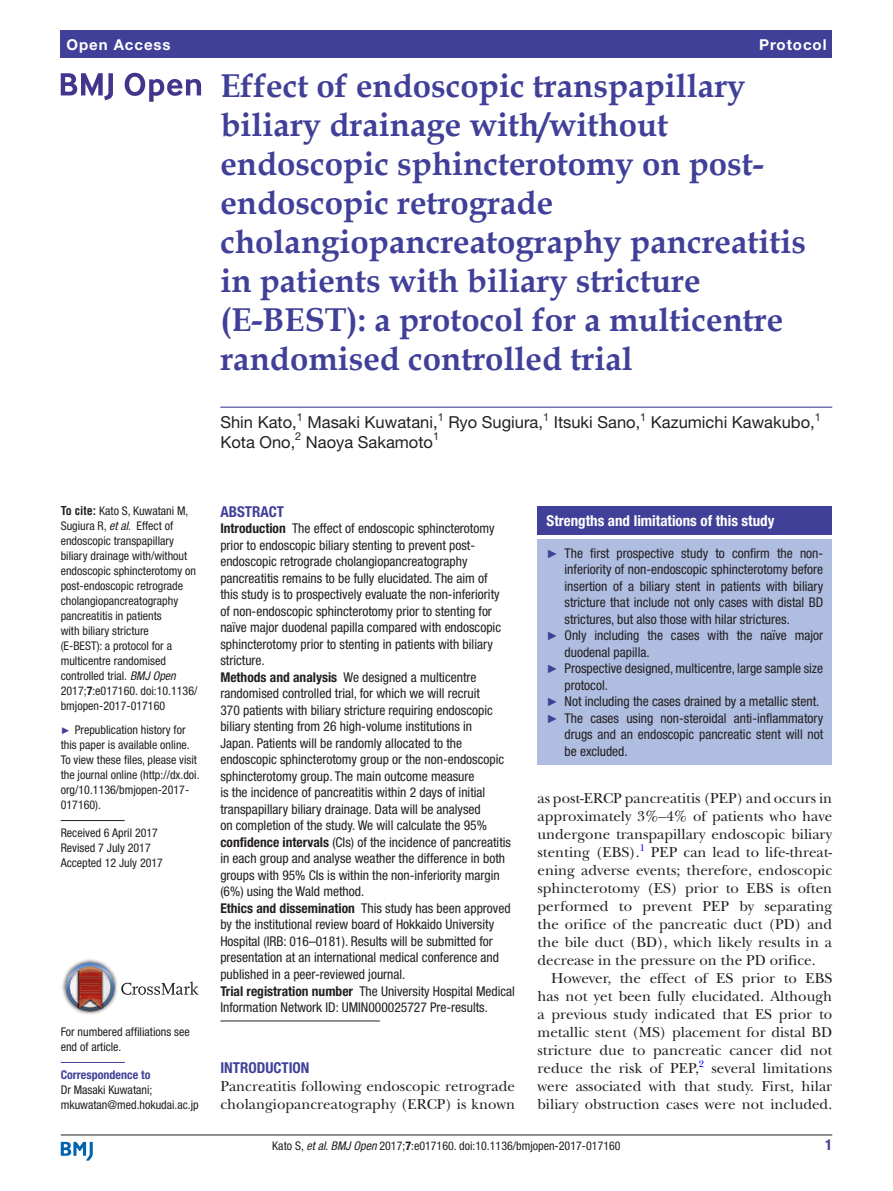
<style>
.page{position:relative;width:893px;height:1191px;background:#fff}
.page>*{position:absolute;margin:0;border:0;box-sizing:border-box;transform-origin:0 0}
.t1{font:700 33px/39px "Book Antiqua";color:#414099}
.t2{font:16.5px "Helvetica Neue LT Std";color:#231f20}
.t3{font:15px/18px "New Baskerville";color:#231f20;text-align:justify}
.t4{font:700 condensed 15px "Helvetica Neue LT Std";color:#fff}
.t5{font:700 condensed 15px "Helvetica Neue LT Std";color:#414099}
.t6{font:700 15px "Helvetica Neue LT Std";letter-spacing:.065em;color:#fff}
.t7{font:condensed 13.5px/16.5px "Helvetica Neue LT Std";color:#231f20}
.t8{font:condensed 12px/15px "Helvetica Neue LT Std";color:#231f20}
.t9{font:700 condensed 12px "Helvetica Neue LT Std";color:#414099}
.t10{font:10.95px "Helvetica Neue LT Std";color:#231f20}
.s1{font-family:"Helvetica LT Std";font-weight:700}
.s2{font-style:italic}
.s3{font-weight:700}
.s4{font-family:"Arial";font-stretch:normal;font-size:9.75px;color:#414099}
.s5{font-family:"Arial";font-stretch:normal;font-size:12px;color:#414099}
.s6{font-family:"Times New Roman"}
</style>
<div class="page">
<hr style="left:61px;top:1134px;width:771px;height:1px;background:#231f20">
<svg style="left:61px;top:1141px;width:32px;height:19px"></svg>
<div style="left:61px;top:31px;width:771px;height:27px;background:#414099"></div>
<hr style="left:220px;top:1020px;width:160px;height:1px;background:#231f20">
<hr style="left:220px;top:406px;width:612px;height:2px;background:#414099">
<hr style="left:61px;top:820px;width:64px;height:1px;background:#231f20">
<hr style="left:61px;top:1062px;width:64px;height:1px;background:#414099">
<svg style="left:61px;top:73px;width:52px;height:27px"></svg>
<svg style="left:125px;top:73px;width:76px;height:29px"></svg>
<img style="left:62px;top:959px;width:55px;height:55px">
<svg style="left:66px;top:962px;width:49px;height:49px;background:#a78689"></svg>
<svg style="left:121px;top:981px;width:78px;height:13px"></svg>
<div style="left:538px;top:506px;width:294px;height:29px;background:#414099"></div>
<div style="left:538px;top:539px;width:294px;height:225px;background:#afbde1"></div>
<p class="t6" style="left:66px;top:35px;width:106px">Open Access</p>
<p class="t6" style="left:759px;top:35px;width:69px">Protocol</p>
<p class="t1" style="left:220px;top:66px;width:587px">Effect of endoscopic transpapillary biliary drainage with/without endoscopic sphincterotomy on post&shy;endoscopic retrograde cholangiopancreatography pancreatitis in patients with biliary stricture (E-BEST): a protocol for a multicentre randomised controlled trial</p>
<p class="t2" style="left:220px;top:413px;width:78px">Shin Kato,</p>
<p class="t10" style="left:297px;top:410px;width:8px">1</p>
<p class="t2" style="left:307px;top:413px;width:132px">Masaki Kuwatani,</p>
<p class="t10" style="left:438px;top:410px;width:8px">1</p>
<p class="t2" style="left:448px;top:413px;width:96px">Ryo Sugiura,</p>
<p class="t10" style="left:543px;top:410px;width:8px">1</p>
<p class="t2" style="left:554px;top:413px;width:88px">Itsuki Sano,</p>
<p class="t10" style="left:640px;top:410px;width:8px">1</p>
<p class="t2" style="left:651px;top:413px;width:165px">Kazumichi Kawakubo,</p>
<p class="t10" style="left:815px;top:410px;width:8px">1</p>
<p class="t2" style="left:220px;top:432px;width:220px">Kota Ono,<sup>2</sup> Naoya Sakamoto<sup>1</sup></p>
<p class="t8" style="left:61px;top:503px;width:138px"><span class="s1">To cite:</span> Kato S, Kuwatani M,<br>Sugiura R, <span class="s2">et al</span>. Effect of endoscopic transpapillary biliary drainage with/without endoscopic sphincterotomy on post-endoscopic retrograde cholangiopancreatography pancreatitis in patients<br>with biliary stricture<br>(E-BEST): a protocol for a multicentre randomised controlled trial. <span class="s2">BMJ Open<br></span>2017;<span class="s3">7</span>:e017160. doi:10.1136/ bmjopen-2017-017160</p>
<p class="t8" style="left:61px;top:722px;width:140px"><span class="s4">►</span> Prepublication history for this paper is available online.<br>To view these files, please visit the journal online (http://dx.doi. org/10.1136/bmjopen-2017-<br>017160).</p>
<p class="t8" style="left:61px;top:825px;width:104px">Received 6 April 2017<br>Revised 7 July 2017<br>Accepted 12 July 2017</p>
<p class="t8" style="left:61px;top:1024px;width:130px">For numbered affiliations see end of article.</p>
<p class="t9" style="left:61px;top:1067px;width:91px">Correspondence to</p>
<p class="t8" style="left:61px;top:1082px;width:140px">Dr Masaki Kuwatani; mkuwatan@med.hokudai.ac.jp</p>
<p class="t5" style="left:220px;top:502px;width:65px">Abstract</p>
<p class="t7" style="left:220px;top:520px;width:296px"><span class="s3">Introduction</span> The effect of endoscopic sphincterotomy prior to endoscopic biliary stenting to prevent post&shy;endoscopic retrograde cholangiopancreatography pancreatitis remains to be fully elucidated. The aim of<br>this study is to prospectively evaluate the non-inferiority<br>of non-endoscopic sphincterotomy prior to stenting for naïve major duodenal papilla compared with endoscopic sphincterotomy prior to stenting in patients with biliary stricture.<br><span class="s3">Methods and analysis</span> We designed a multicentre randomised controlled trial, for which we will recruit<br>370 patients with biliary stricture requiring endoscopic biliary stenting from 26 high-volume institutions in<br>Japan. Patients will be randomly allocated to the endoscopic sphincterotomy group or the non-endoscopic sphincterotomy group. The main outcome measure<br>is the incidence of pancreatitis within 2 days of initial transpapillary biliary drainage. Data will be analysed<br>on completion of the study. We will calculate the 95% <span class="s3">confidence intervals</span> (CIs) of the incidence of pancreatitis in each group and analyse weather the difference in both groups with 95% CIs is within the non-inferiority margin (6%) using the Wald method.<br><span class="s3">Ethics and dissemination</span> This study has been approved by the institutional review board of Hokkaido University Hospital (IRB: 016–0181). Results will be submitted for presentation at an international medical conference and published in a peer-reviewed journal.<br><span class="s3">Trial registration number</span> The University Hospital Medical Information Network ID: UMIN000025727 Pre-results.</p>
<p class="t5" style="left:220px;top:1059px;width:91px">Introduction</p>
<p class="t3" style="left:220px;top:1077px;width:296px">Pancreatitis following endoscopic retrograde cholangiopancreatography (ERCP) is known</p>
<p class="t4" style="left:547px;top:511px;width:229px">Strengths and limitations of this study</p>
<p class="t7" style="left:547px;top:544px;width:278px"><span class="s5">►</span> The first prospective study to confirm the non-</p>
<p class="t7" style="left:565px;top:561px;width:260px">inferiority of non-endoscopic sphincterotomy before</p>
<p class="t7" style="left:565px;top:577px;width:260px">insertion of a biliary stent in patients with biliary</p>
<p class="t7" style="left:565px;top:594px;width:260px">stricture that include not only cases with distal BD</p>
<p class="t7" style="left:565px;top:610px;width:227px">strictures, but also those with hilar strictures.</p>
<p class="t7" style="left:547px;top:627px;width:278px"><span class="s5">►</span> Only including the cases with the naïve major</p>
<p class="t7" style="left:565px;top:643px;width:87px">duodenal papilla.</p>
<p class="t7" style="left:547px;top:660px;width:278px"><span class="s5">►</span> Prospective designed, multicentre, large sample size</p>
<p class="t7" style="left:565px;top:676px;width:45px">protocol.</p>
<p class="t7" style="left:547px;top:693px;width:274px"><span class="s5">►</span> Not including the cases drained by a metallic stent.</p>
<p class="t7" style="left:547px;top:709px;width:278px"><span class="s5">►</span> The cases using non-steroidal anti-inflammatory</p>
<p class="t7" style="left:565px;top:726px;width:260px">drugs and an endoscopic pancreatic stent will not</p>
<p class="t7" style="left:565px;top:742px;width:65px">be excluded.</p>
<p class="t3" style="left:538px;top:789px;width:296px">as post-ERCP pancreatitis (PEP) and occurs in approximately 3%<span class="s6">‒</span>4% of patients who have undergone transpapillary endoscopic biliary stenting (EBS).<sup>1</sup> PEP can lead to life-threat&shy;ening adverse events; therefore, endoscopic sphincterotomy (ES) prior to EBS is often performed to prevent PEP by separating the orifice of the pancreatic duct (PD) and the bile duct (BD), which likely results in a decrease in the pressure on the PD orifice.</p>
<p class="t3" style="left:538px;top:969px;width:296px;text-indent:14px">However, the effect of ES prior to EBS has not yet been fully elucidated. Although a previous study indicated that ES prior to metallic stent (MS) placement for distal BD stricture due to pancreatic cancer did not reduce the risk of PEP,<sup>2</sup></p>
<p class="t3" style="left:538px;top:1059px;width:296px;text-indent:174px">several limitations were associated with that study. First, hilar biliary obstruction cases were not included.</p>
<p class="t8" style="left:272px;top:1137px;width:350px">Kato S, <span class="s2">et al</span>. <span class="s2">BMJ Open</span> 2017;<span class="s3">7</span>:e017160. doi:10.1136/bmjopen-2017-017160</p>
<p class="t5" style="left:825px;top:1135px;width:9px">1</p>
</div>
